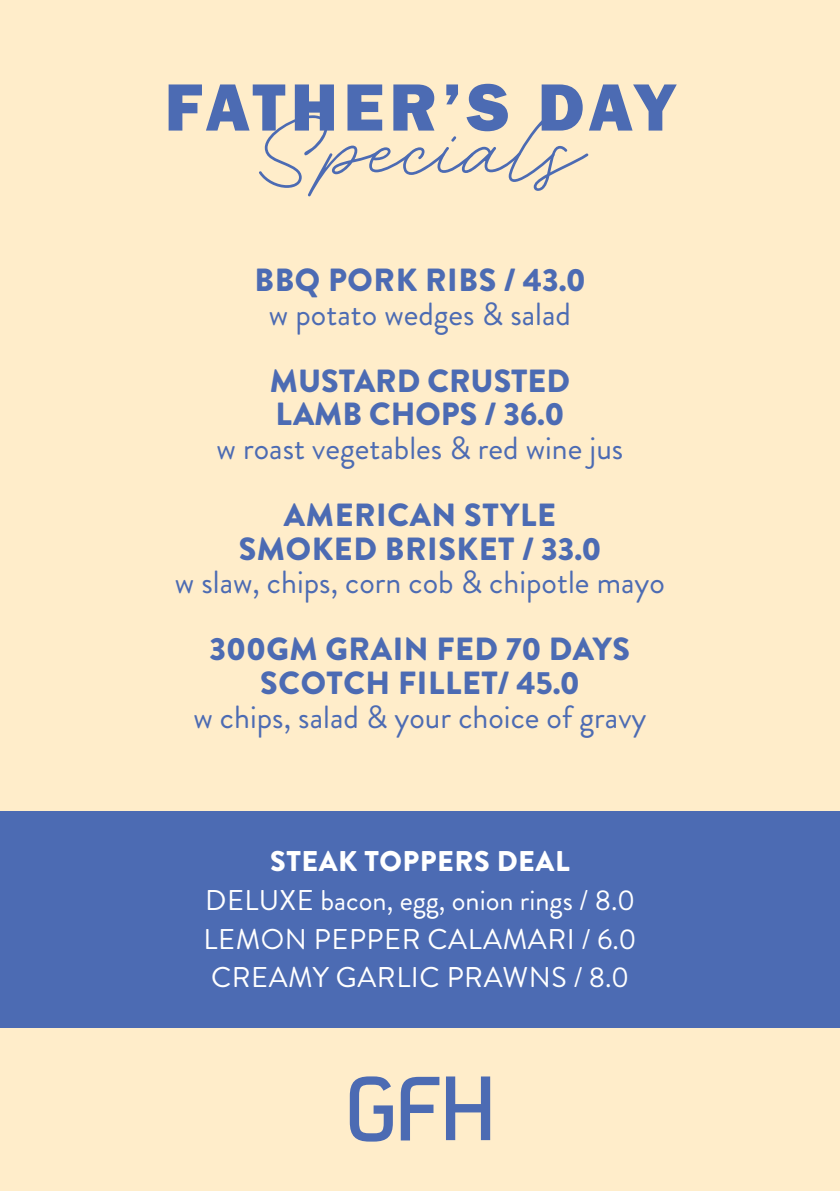
<style>
.page{position:relative;width:840px;height:1191px;background:#fff}
.page>*{position:absolute;margin:0;border:0;box-sizing:border-box;transform-origin:0 0}
.t1{font:131.8px "Adventures Unlimited Script";color:#4c6bb3}
.t2{font:800 69.2px "Franklin Gothic";letter-spacing:.06em;color:#4c6bb3}
.t3{font:32px "Brandon Grotesque";color:#4c6bb3}
.t4{font:900 32px/33.6px "Brandon Grotesque";letter-spacing:.02em;color:#4c6bb3;text-align:center}
.t5{font:900 32px/33.6px "Brandon Grotesque";color:#4c6bb3}
.t6{font:28.6px/38.8px "Brandon Grotesque";letter-spacing:.02em;color:#fff;text-align:justify}
.t7{font:900 28.6px "Brandon Grotesque";letter-spacing:.02em;color:#fff}
</style>
<div class="page">
<div style="left:0;top:0;width:839px;height:1191px;background:#ffedca"></div>
<div style="left:0;top:810px;width:839px;height:217px;background:#4c6bb3"></div>
<svg style="left:349px;top:1076px;width:43px;height:65px"></svg>
<svg style="left:400px;top:1076px;width:39px;height:64px"></svg>
<svg style="left:446px;top:1076px;width:44px;height:64px"></svg>
<h2 class="t2" style="left:164px;top:63px;width:512px">FATHER’S DAY</h2>
<h1 class="t1" style="left:255px;top:94px;width:331px">Specials</h1>
<p class="t4" style="left:254px;top:263px;width:333px">BBQ PORK RIBS / 43.0</p>
<p class="t3" style="left:269px;top:291px;width:303px">w potato wedges &amp; salad</p>
<p class="t5" style="left:270px;top:364px;width:301px">MUSTARD CRUSTED<br>LAMB CHOPS / 36.0</p>
<p class="t3" style="left:216px;top:426px;width:408px">w roast vegetables &amp; red wine jus</p>
<p class="t4" style="left:238px;top:498px;width:364px">AMERICAN STYLE<br>SMOKED BRISKET / 33.0</p>
<p class="t3" style="left:175px;top:560px;width:491px">w slaw, chips, corn cob &amp; chipotle mayo</p>
<p class="t4" style="left:209px;top:633px;width:421px">300GM GRAIN FED 70 DAYS<br>SCOTCH FILLET/ 45.0</p>
<p class="t3" style="left:193px;top:694px;width:454px">w chips, salad &amp; your choice of gravy</p>
<p class="t7" style="left:270px;top:841px;width:301px">STEAK TOPPERS DEAL</p>
<p class="t6" style="left:203px;top:881px;width:434px">DELUXE bacon, egg, onion rings / 8.0<br>LEMON PEPPER CALAMARI / 6.0<br>CREAMY GARLIC PRAWNS / 8.0</p>
</div>
